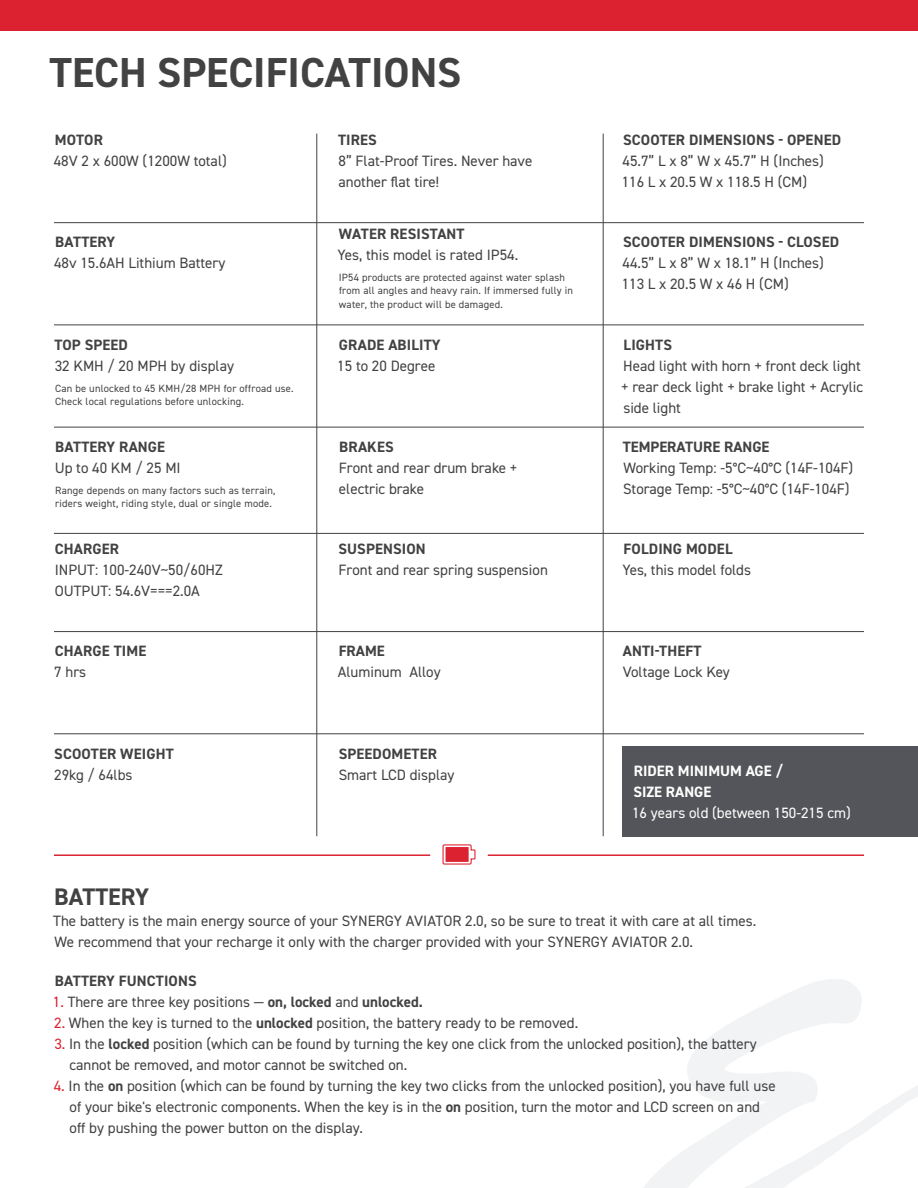
<style>
.page{position:relative;width:918px;height:1188px;background:#fff}
.page>*{position:absolute;margin:0;border:0;box-sizing:border-box;transform-origin:0 0}
.t1{font:700 42px "DIN2014";color:#424242}
.t2{font:700 24px "DIN2014";color:#424242}
.spec{font:15px/21px "DIN2014";color:#424242}
.spec_title{font:700 15px "DIN2014";letter-spacing:.01em;color:#424242}
.t3{font:15px/21px "DIN2014";color:#fff}
.spec_fine_print{font:10.5px/13.5px "DIN2014";letter-spacing:.02em;color:#424242}
.s1{font-weight:700}
.s2{color:#dc2131}
</style>
<div class="page">
<svg style="left:644px;top:979px;width:274px;height:209px"></svg>
<div style="left:0;top:0;width:918px;height:30px;background:#dc2131"></div>
<hr style="left:54px;top:854px;width:376px;height:2px;background:#dc2131">
<hr style="left:488px;top:854px;width:376px;height:2px;background:#dc2131">
<div style="left:623px;top:746px;width:295px;height:90px;background:#54555a"></div>
<svg style="left:442px;top:844px;width:34px;height:21px"></svg>
<div style="left:446px;top:847px;width:23px;height:15px;background:#dc2131"></div>
<hr style="left:54px;top:222px;width:810px;height:1px;background:#424242">
<hr style="left:317px;top:134px;width:1px;height:702px;background:#424242">
<hr style="left:603px;top:134px;width:1px;height:702px;background:#424242">
<hr style="left:54px;top:325px;width:810px;height:1px;background:#424242">
<hr style="left:54px;top:427px;width:810px;height:1px;background:#424242">
<hr style="left:54px;top:533px;width:810px;height:1px;background:#424242">
<hr style="left:54px;top:631px;width:810px;height:1px;background:#424242">
<hr style="left:54px;top:734px;width:810px;height:1px;background:#424242">
<p class="t1" style="left:50px;top:44px;width:413px">TECH SPECIFICATIONS</p>
<p class="spec_title" style="left:55px;top:130px;width:50px">MOTOR</p>
<p class="spec" style="left:54px;top:150px;width:175px">48V 2 x 600W (1200W total)</p>
<p class="spec_title" style="left:338px;top:130px;width:40px">TIRES</p>
<p class="spec" style="left:339px;top:150px;width:195px">8” Flat-Proof Tires. Never have another flat tire!</p>
<p class="spec_title" style="left:55px;top:232px;width:62px">BATTERY</p>
<p class="spec" style="left:54px;top:253px;width:173px">48v 15.6AH Lithium Battery</p>
<p class="spec_title" style="left:339px;top:224px;width:127px">WATER RESISTANT</p>
<p class="spec" style="left:338px;top:244px;width:182px">Yes, this model is rated IP54.</p>
<p class="spec_fine_print" style="left:339px;top:270px;width:236px">IP54 products are protected against water splash from all angles and heavy rain. If immersed fully in water, the product will be damaged.</p>
<p class="spec_title" style="left:54px;top:335px;width:75px">TOP SPEED</p>
<p class="spec" style="left:55px;top:355px;width:181px">32 KMH / 20 MPH by display</p>
<p class="spec_fine_print" style="left:55px;top:381px;width:240px">Can be unlocked to 45 KMH/28 MPH for offroad use.<br>Check local regulations before unlocking.</p>
<p class="spec_title" style="left:339px;top:335px;width:103px">GRADE ABILITY</p>
<p class="spec" style="left:337px;top:355px;width:100px">15 to 20 Degree</p>
<p class="spec_title" style="left:55px;top:437px;width:112px">BATTERY RANGE</p>
<p class="spec" style="left:55px;top:457px;width:128px">Up to 40 KM / 25 MI</p>
<p class="spec_fine_print" style="left:55px;top:483px;width:222px">Range depends on many factors such as terrain, riders weight, riding style, dual or single mode.</p>
<p class="spec_title" style="left:339px;top:437px;width:56px">BRAKES</p>
<p class="spec" style="left:339px;top:457px;width:180px">Front and rear drum brake + electric brake</p>
<p class="spec_title" style="left:55px;top:539px;width:66px">CHARGER</p>
<p class="spec" style="left:55px;top:559px;width:170px">INPUT: 100-240V~50/60HZ</p>
<p class="spec" style="left:55px;top:580px;width:147px">OUTPUT: 54.6V===2.0A</p>
<p class="spec_title" style="left:338px;top:539px;width:89px">SUSPENSION</p>
<p class="spec" style="left:339px;top:559px;width:211px">Front and rear spring suspension</p>
<p class="spec_title" style="left:55px;top:641px;width:93px">CHARGE TIME</p>
<p class="spec" style="left:54px;top:661px;width:34px">7 hrs</p>
<p class="spec" style="left:338px;top:640px;width:104px"><span class="s1">FRAME<br></span>Aluminum Alloy</p>
<p class="spec_title" style="left:54px;top:743px;width:121px">SCOOTER WEIGHT</p>
<p class="spec" style="left:54px;top:764px;width:80px">29kg / 64lbs</p>
<p class="spec_title" style="left:339px;top:743px;width:100px">SPEEDOMETER</p>
<p class="spec" style="left:339px;top:764px;width:117px">Smart LCD display</p>
<p class="spec_title" style="left:623px;top:130px;width:219px">SCOOTER DIMENSIONS - OPENED</p>
<p class="spec" style="left:623px;top:150px;width:203px">45.7” L x 8” W x 45.7” H (Inches)</p>
<p class="spec" style="left:622px;top:171px;width:187px">116 L x 20.5 W x 118.5 H (CM)</p>
<p class="spec_title" style="left:623px;top:232px;width:217px">SCOOTER DIMENSIONS - CLOSED</p>
<p class="spec" style="left:623px;top:253px;width:203px">44.5” L x 8” W x 18.1” H (Inches)</p>
<p class="spec" style="left:622px;top:274px;width:169px">113 L x 20.5 W x 46 H (CM)</p>
<p class="spec_title" style="left:624px;top:335px;width:50px">LIGHTS</p>
<p class="spec" style="left:621px;top:355px;width:244px">Head light with horn + front deck light + rear deck light + brake light + Acrylic side light</p>
<p class="spec" style="left:623px;top:436px;width:232px"><span class="s1">TEMPERATURE RANGE<br></span>Working Temp: -5°C~40°C (14F-104F)</p>
<p class="spec" style="left:623px;top:478px;width:228px">Storage Temp: -5°C~40°C (14F-104F)</p>
<p class="spec_title" style="left:624px;top:539px;width:110px">FOLDING MODEL</p>
<p class="spec" style="left:622px;top:559px;width:130px">Yes, this model folds</p>
<p class="spec_title" style="left:623px;top:641px;width:80px">ANTI-THEFT</p>
<p class="spec" style="left:623px;top:661px;width:109px">Voltage Lock Key</p>
<p class="t3" style="left:632px;top:760px;width:220px"><span class="s1">RIDER MINIMUM AGE /<br>SIZE RANGE<br></span>16 years old (between 150-215 cm)</p>
<p class="t2" style="left:54px;top:881px;width:96px">BATTERY</p>
<p class="spec" style="left:53px;top:910px;width:705px">The battery is the main energy source of your SYNERGY AVIATOR 2.0, so be sure to treat it with care at all times.<br>We recommend that your recharge it only with the charger provided with your SYNERGY AVIATOR 2.0.</p>
<p class="spec_title" style="left:55px;top:971px;width:143px">BATTERY FUNCTIONS</p>
<p class="spec" style="left:53px;top:991px;width:372px"><span class="s2">1.</span> There are three key positions — <span class="s1">on, locked</span> and <span class="s1">unlocked.</span></p>
<p class="spec" style="left:54px;top:1012px;width:526px"><span class="s2">2.</span> When the key is turned to the <span class="s1">unlocked</span> position, the battery ready to be removed.</p>
<p class="spec" style="left:70px;top:1033px;width:689px;text-indent:-15px"><span class="s2">3.</span> In the <span class="s1">locked</span> position (which can be found by turning the key one click from the unlocked position), the battery cannot be removed, and motor cannot be switched on.</p>
<p class="spec" style="left:70px;top:1075px;width:708px;text-indent:-16px"><span class="s2">4.</span> In the <span class="s1">on</span> position (which can be found by turning the key two clicks from the unlocked position), you have full use of your bike's electronic components. When the key is in the <span class="s1">on</span> position, turn the motor and LCD screen on and off by pushing the power button on the display.</p>
</div>
